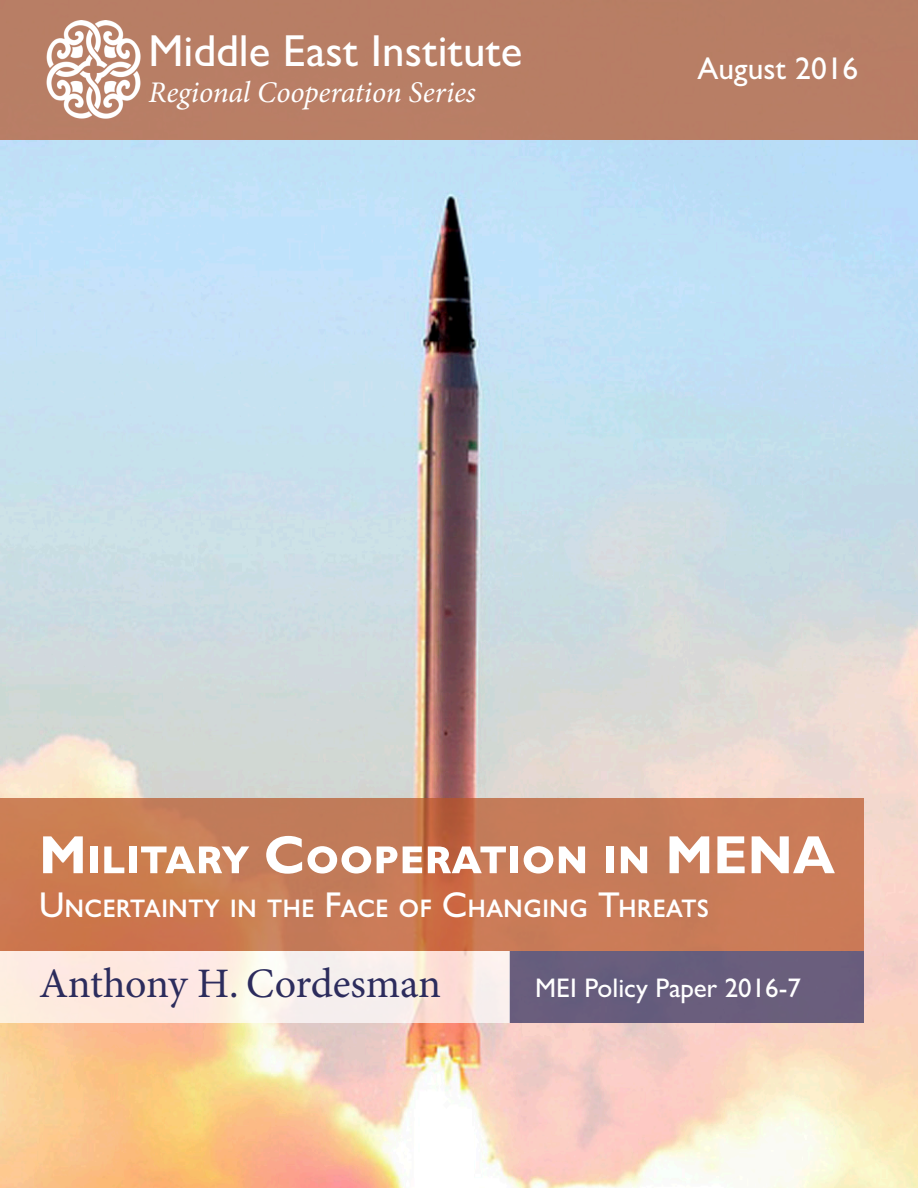
<style>
.page{position:relative;width:918px;height:1188px;background:#fff}
.page>*{position:absolute;margin:0;border:0;box-sizing:border-box;transform-origin:0 0}
.t1{font:700 54px "Gill Sans MT Std";color:#fff}
.Cover_Middle_East_In{font:500 45px "Gill Sans MT Std";color:#fff}
.Cover_author{font:42px "Minion Pro";color:#2c2c5d}
.Subtitle{font:500 36px "Gill Sans MT Std";color:#fff}
.Cover_date{font:500 31.5px "Gill Sans MT Std";color:#fff}
.Cover_policy_paper_s{font:italic 30px "Minion Pro";letter-spacing:-.005em;color:#fff}
.Cover_paper_number{font:500 27px "Gill Sans MT Std";color:#fff}
</style>
<div class="page">
<img style="left:0;top:140px;width:918px;height:1048px">
<div style="left:0;top:0;width:918px;height:140px;background:#b87e65"></div>
<svg style="left:0;top:798px;width:864px;height:153px;background:#c87a54"></svg>
<img style="left:46px;top:20px;width:95px;height:99px">
<div style="left:510px;top:951px;width:354px;height:72px;background:#695e7d"></div>
<svg style="left:0;top:951px;width:510px;height:72px;background:#fbebe4"></svg>
<p class="Cover_Middle_East_In" style="left:148px;top:24px;width:375px">Middle East Institute</p>
<p class="Cover_policy_paper_s" style="left:148px;top:74px;width:329px">Regional Cooperation Series</p>
<p class="Cover_date" style="left:698px;top:50px;width:162px">August 2016</p>
<p class="t1" style="left:39px;top:822px;width:798px">Military Cooperation in MENA</p>
<p class="Subtitle" style="left:39px;top:883px;width:672px">Uncertainty in the Face of Changing Threats</p>
<p class="Cover_author" style="left:39px;top:958px;width:404px">Anthony H. Cordesman</p>
<p class="Cover_paper_number" style="left:535px;top:972px;width:267px">MEI Policy Paper 2016-7</p>
</div>
